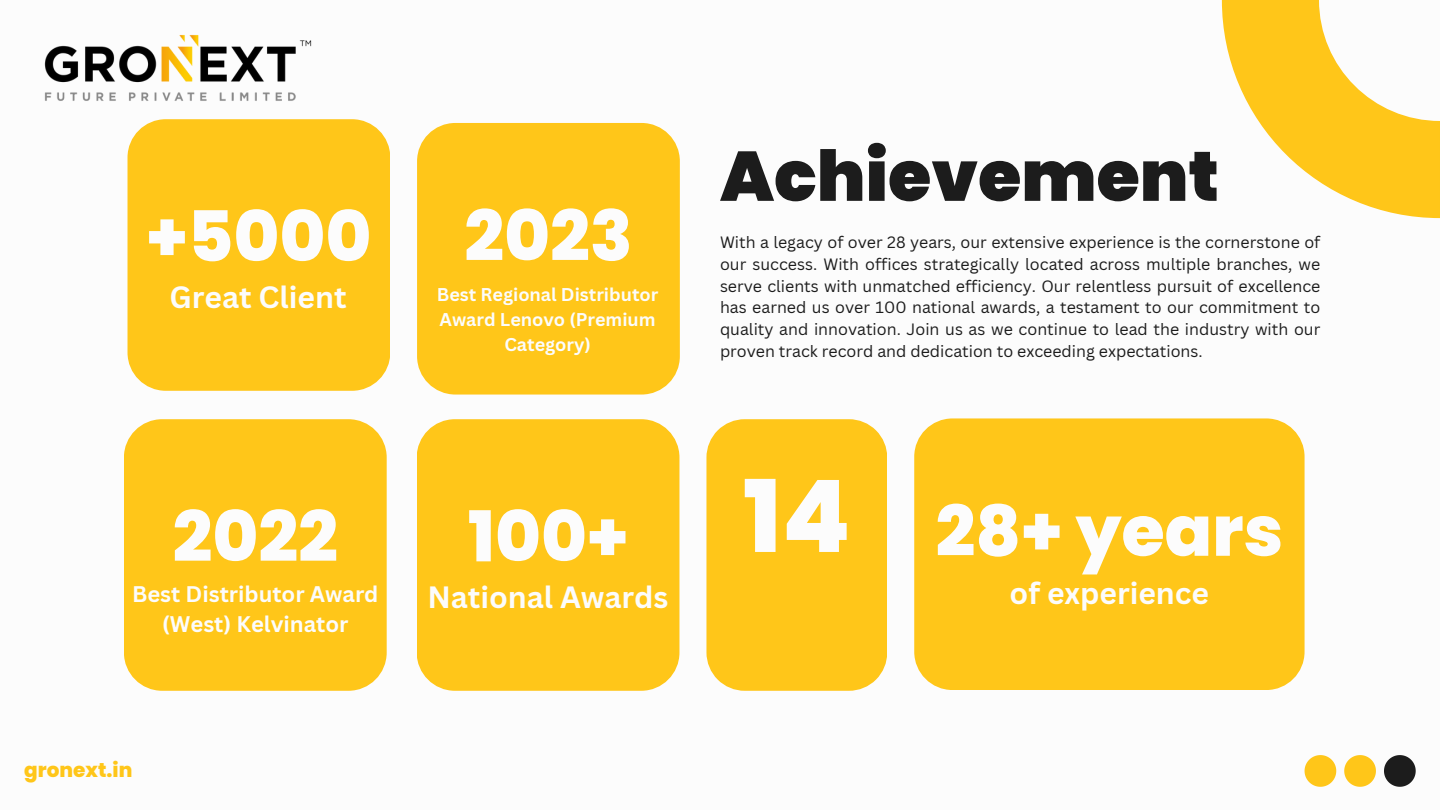
<style>
.page{position:relative;width:1440px;height:810px;background:#fff}
.page>*{position:absolute;margin:0;border:0;box-sizing:border-box;transform-origin:0 0}
.t1{font:800 100px "Poppins";color:#fcfcfc}
.t2{font:800 70px "Poppins";color:#fcfcfc}
.t3{font:900 70px "Poppins";color:#1c1c1c}
.t4{font:700 30px "Canva Sans";color:#fcfcfc}
.t5{font:700 22px/30.8px "Canva Sans";color:#fcfcfc;text-align:center}
.t6{font:800 20px "Poppins";color:#ffc619}
.t7{font:700 18px/24.8px "Canva Sans";color:#fcfcfc;text-align:center}
.t8{font:16px/21.8px "Canva Sans";color:#1c1c1c;text-align:justify}
</style>
<div class="page">
<svg style="left:1222px;top:0;width:218px;height:218px;fill:#ffc619"></svg>
<svg style="left:1384px;top:755px;width:32px;height:32px"></svg>
<svg style="left:1344px;top:755px;width:32px;height:32px"></svg>
<svg style="left:1305px;top:755px;width:31px;height:32px"></svg>
<div style="left:128px;top:119px;width:262px;height:272px;background:#ffc619;border-radius:38px"></div>
<div style="left:417px;top:419px;width:262px;height:272px;background:#ffc619;border-radius:38px"></div>
<div style="left:706px;top:419px;width:181px;height:272px;background:#ffc619"></div>
<div style="left:914px;top:418px;width:391px;height:272px;background:#ffc619;border-radius:38px"></div>
<div style="left:417px;top:123px;width:263px;height:272px;background:#ffc619;border-radius:38px"></div>
<div style="left:124px;top:419px;width:263px;height:272px;background:#ffc619;border-radius:38px"></div>
<img style="left:44px;top:35px;width:268px;height:66px">
<h3 class="t2" style="left:146px;top:188px;width:227px">+5000</h3>
<h1 class="t4" style="left:170px;top:276px;width:179px">Great Client</h1>
<p class="t2" style="left:173px;top:488px;width:167px">2022</p>
<h1 class="t5" style="left:132px;top:578px;width:248px">Best Distributor Award (West) Kelvinator</h1>
<p class="t6" style="left:24px;top:756px;width:110px">gronext.in</p>
<h1 class="t2" style="left:464px;top:187px;width:170px">2023</h1>
<p class="t7" style="left:437px;top:282px;width:223px">Best Regional Distributor<br>Award Lenovo (Premium<br>Category)</p>
<h4 class="t2" style="left:468px;top:488px;width:162px">100+</h4>
<h1 class="t4" style="left:427px;top:576px;width:243px">National Awards</h1>
<h1 class="t3" style="left:720px;top:127px;width:501px">Achievement</h1>
<h1 class="t8" style="left:720px;top:231px;width:602px">With a legacy of over 28 years, our extensive experience is the cornerstone of our success. With offices strategically located across multiple branches, we serve clients with unmatched efficiency. Our relentless pursuit of excellence has earned us over 100 national awards, a testament to our commitment to quality and innovation. Join us as we continue to lead the industry with our proven track record and dedication to exceeding expectations.</h1>
<h2 class="t1" style="left:743px;top:447px;width:109px">14</h2>
<h2 class="t2" style="left:936px;top:482px;width:349px">28+ years</h2>
<p class="t4" style="left:1010px;top:572px;width:201px">of experience</p>
</div>
